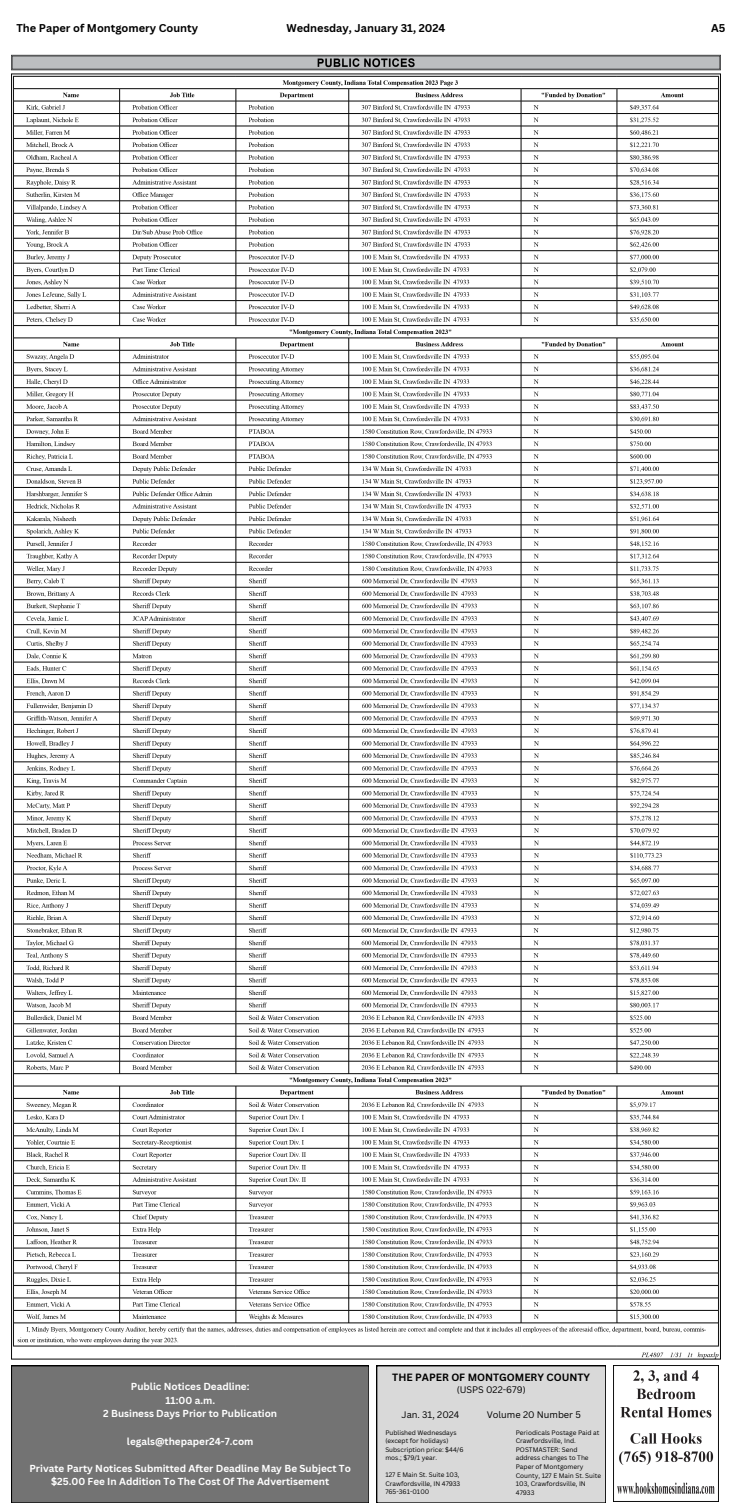
<style>
.page{position:relative;width:732px;height:1512px;background:#fff}
.page>*{position:absolute;margin:0;border:0;box-sizing:border-box;transform-origin:0 0}
.t1{font:700 11px "Canva Sans";color:#000}
.t2{font:700 10.3px "Canva Sans";color:#000}
.t3{font:700 9.9px/13.5px "Canva Sans";color:#fff;text-align:center}
.t4{font:9.2px "Canva Sans";color:#000}
.t5{font:6.4px/8.6px "Canva Sans";color:#000}
</style>
<div class="page">
<img style="left:11px;top:54px;width:709px;height:1306px">
<div style="left:376px;top:1366px;width:229px;height:137px;background:#d9d9d9"></div>
<div style="left:11px;top:1366px;width:357px;height:137px;background:#737373"></div>
<img style="left:613px;top:1366px;width:102px;height:135px">
<h1 class="t1" style="left:16px;top:20px;width:183px">The Paper of Montgomery County</h1>
<p class="t1" style="left:286px;top:20px;width:160px">Wednesday, January 31, 2024</p>
<h3 class="t1" style="left:710px;top:20px;width:16px">A5</h3>
<p class="t3" style="left:103px;top:1380px;width:175px">Public Notices Deadline:<br>11:00 a.m.<br>2 Business Days Prior to Publication</p>
<h2 class="t3" style="left:127px;top:1434px;width:128px">legals@thepaper24-7.com</h2>
<h4 class="t3" style="left:29px;top:1461px;width:322px">Private Party Notices Submitted After Deadline May Be Subject To $25.00 Fee In Addition To The Cost Of The Advertisement</h4>
<h3 class="t2" style="left:392px;top:1370px;width:199px">THE PAPER OF MONTGOMERY COUNTY</h3>
<h3 class="t4" style="left:456px;top:1383px;width:70px">(USPS 022-679)</h3>
<h3 class="t4" style="left:401px;top:1408px;width:59px">Jan. 31, 2024</h3>
<h3 class="t4" style="left:486px;top:1408px;width:95px">Volume 20 Number 5</h3>
<h3 class="t5" style="left:385px;top:1428px;width:79px">Published Wednesdays (except for holidays)<br>Subscription price: $44/6 mos.; $79/1 year.</h3>
<p class="t5" style="left:385px;top:1471px;width:76px">127 E Main St. Suite 103,<br>Crawfordsville, IN 47933</p>
<p class="t5" style="left:385px;top:1488px;width:45px">765-361-0100</p>
<p class="t5" style="left:515px;top:1428px;width:87px">Periodicals Postage Paid at<br>Crawfordsville, Ind.<br>POSTMASTER: Send address changes to The<br>Paper of Montgomery<br>County, 127 E Main St. Suite<br>103, Crawfordsville, IN<br>47933</p>
</div>
